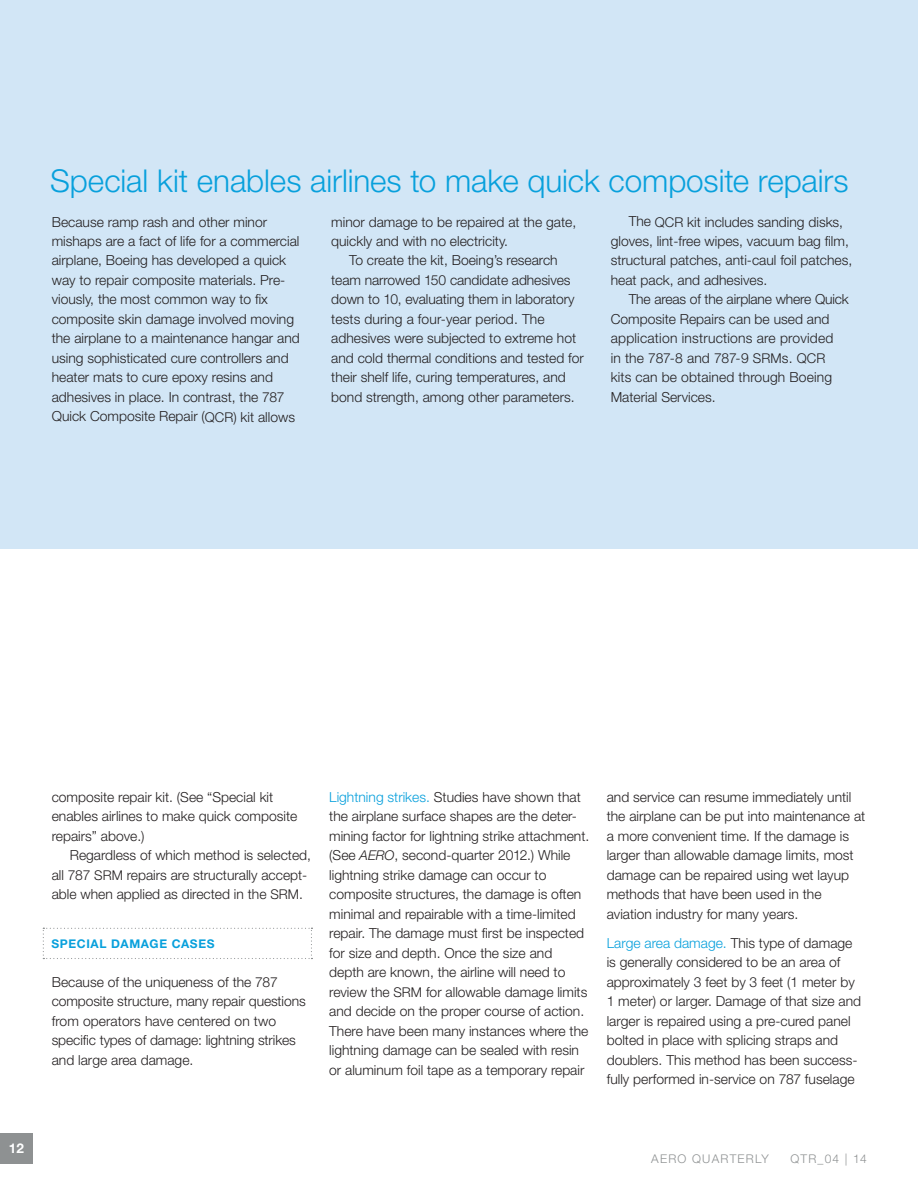
<style>
.page{position:relative;width:918px;height:1188px;background:#fff}
.page>*{position:absolute;margin:0;border:0;box-sizing:border-box;transform-origin:0 0}
.t1{font:300 31.5px "Helvetica Neue LT Std";letter-spacing:-.005em;color:#08a0dc}
.t2{font:300 13.8px/19.5px "Helvetica Neue LT Std";color:#231f20}
.t3{font:700 13.5px "Helvetica Neue LT Std";color:#fff}
.t4{font:300 12px "Helvetica Neue LT Std";letter-spacing:.1em;color:#8e9192}
.t5{font:700 12px "Helvetica Neue LT Std";letter-spacing:.05em;color:#08a0dc}
.s1{font-size:13.5px}
.s2{color:#08a0dc}
.s3{font-style:italic;font-size:13.5px}
</style>
<div class="page">
<div style="left:0;top:1133px;width:33px;height:30px;background:#8e9192"></div>
<div style="left:0;top:0;width:918px;height:548px;background:#d2e6f6"></div>
<svg style="left:43px;top:928px;width:269px;height:31px"></svg>
<h1 class="t1" style="left:50px;top:162px;width:800px">Special kit enables airlines to make quick composite repairs</h1>
<p class="t2" style="left:52px;top:212px;width:250px">Because ramp rash and other minor mishaps are a fact of life for a commercial airplane, Boeing has developed a quick way to repair composite materials. Pre&shy;viously, the most common way to fix composite skin damage involved moving the airplane to a maintenance hangar and using sophisticated cure controllers and heater mats to cure epoxy resins and adhesives in place. In contrast, the 787<br>Quick Composite Repair (<span class="s1">QCR</span>) kit allows</p>
<p class="t2" style="left:331px;top:212px;width:246px">minor damage to be repaired at the gate, quickly and with no electricity.</p>
<p class="t2" style="left:611px;top:212px;width:243px;text-indent:18px">The <span class="s1">QCR</span> kit includes sanding disks, gloves, lint-free wipes, vacuum bag film, structural patches, anti-caul foil patches, heat pack, and adhesives.</p>
<p class="t2" style="left:611px;top:290px;width:240px;text-indent:18px">The areas of the airplane where Quick<br>Composite Repairs can be used and application instructions are provided<br>in the 787-8 and 787-9 <span class="s1">SRM</span>s. <span class="s1">QCR </span>kits can be obtained through Boeing<br>Material Services.</p>
<p class="t2" style="left:331px;top:251px;width:254px;text-indent:18px">To create the kit, Boeing’s research team narrowed 150 candidate adhesives down to 10, evaluating them in laboratory tests during a four-year period. The adhesives were subjected to extreme hot and cold thermal conditions and tested for their shelf life, curing temperatures, and bond strength, among other parameters.</p>
<p class="t3" style="left:9px;top:1140px;width:17px">12</p>
<p class="t2" style="left:52px;top:787px;width:247px">composite repair kit. (See “Special kit enables airlines to make quick composite repairs” above.)</p>
<p class="t2" style="left:52px;top:845px;width:261px;text-indent:18px">Regardless of which method is selected, all 787 <span class="s1">SRM</span> repairs are structurally accept&shy;able when applied as directed in the <span class="s1">SRM</span>.</p>
<p class="t5" style="left:52px;top:936px;width:164px">SPECIAL DAMAGE CASES</p>
<p class="t2" style="left:52px;top:972px;width:255px">Because of the uniqueness of the 787 composite structure, many repair questions from operators have centered on two specific types of damage: lightning strikes and large area damage.</p>
<p class="t2" style="left:329px;top:787px;width:262px"><span class="s2">Lightning strikes.</span> Studies have shown that the airplane surface shapes are the deter&shy;mining factor for lightning strike attachment. (See <span class="s3">AERO</span>, second-quarter 2012.) While lightning strike damage can occur to composite structures, the damage is often minimal and repairable with a time-limited repair. The damage must first be inspected for size and depth. Once the size and depth are known, the airline will need to review the <span class="s1">SRM</span> for allowable damage limits and decide on the proper course of action.<br>There have been many instances where the lightning damage can be sealed with resin or aluminum foil tape as a temporary repair</p>
<p class="t2" style="left:607px;top:787px;width:260px">and service can resume immediately until the airplane can be put into maintenance at a more convenient time. If the damage is larger than allowable damage limits, most damage can be repaired using wet layup methods that have been used in the aviation industry for many years.</p>
<p class="t2" style="left:607px;top:933px;width:256px"><span class="s2">Large area damage.</span> This type of damage is generally considered to be an area of approximately 3 feet by 3 feet (1 meter by 1 meter) or larger. Damage of that size and larger is repaired using a pre-cured panel bolted in place with splicing straps and doublers. This method has been success‑- fully performed in-service on 787 fuselage</p>
<p class="t4" style="left:651px;top:1152px;width:119px">AERO QUARTERLY</p>
<p class="t4" style="left:790px;top:1152px;width:78px">QTR_04 | 14</p>
</div>
